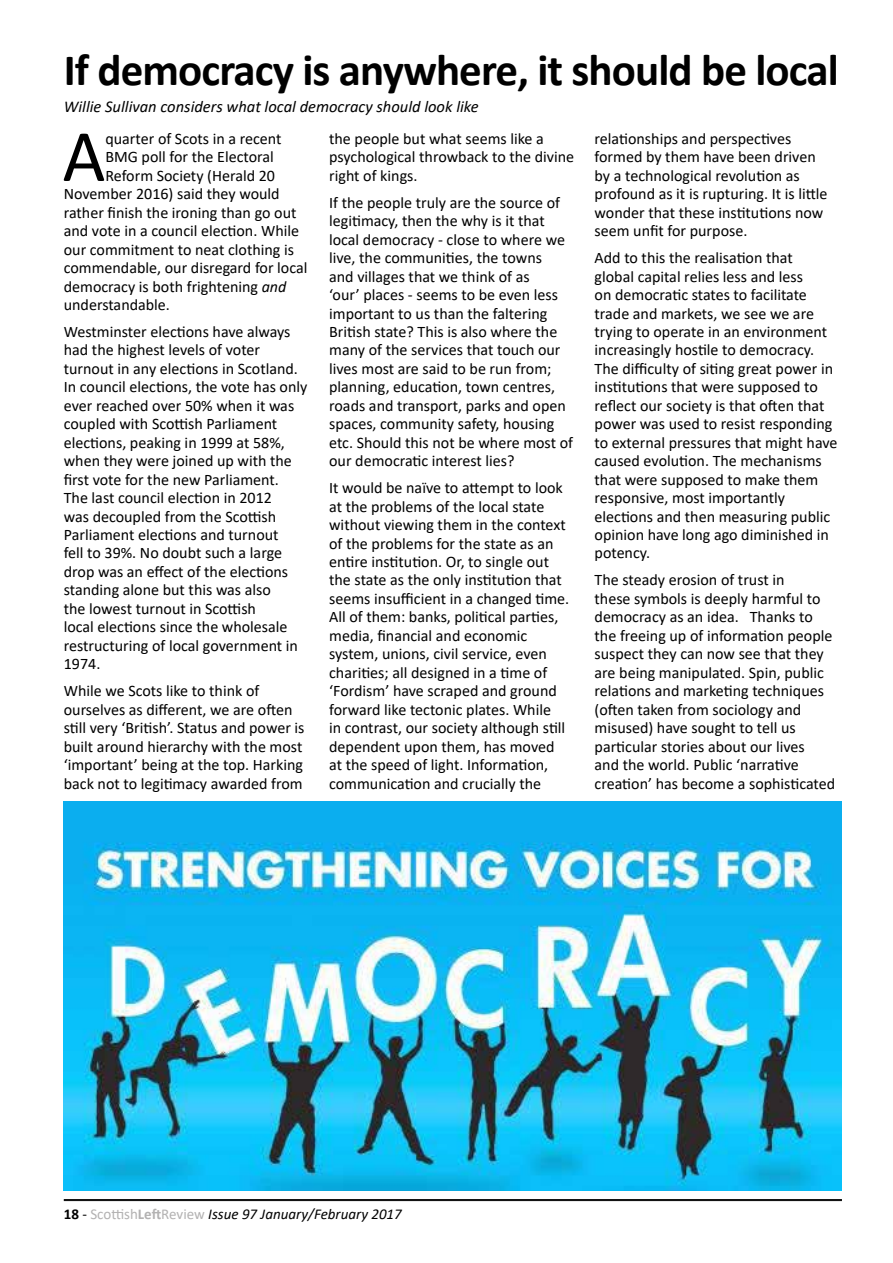
<style>
.page{position:relative;width:893px;height:1263px;background:#fff}
.page>*{position:absolute;margin:0;border:0;box-sizing:border-box;transform-origin:0 0}
.t1{font:74.25px "Calibri";color:#000}
.t2{font:700 45px "Calibri";letter-spacing:-.02em;color:#000}
.t3{font:italic 16.5px "Calibri";color:#000}
.t4{font:16.05px/18.5px "Calibri";color:#000}
.t5{font:italic 15px "Calibri";color:#000}
.s1{font-style:italic}
.s2{font-weight:700;font-style:normal}
.s3{font-style:normal}
.s4{font-style:normal;color:#b3b2b2}
.s5{font-weight:700;font-style:normal;color:#b3b2b2}
</style>
<div class="page">
<hr style="left:64px;top:1199px;width:778px;height:1px;background:#000">
<hr style="left:64px;top:1200px;width:778px;height:1px;background:#000">
<img style="left:64px;top:801px;width:778px;height:390px">
<h2 class="t2" style="left:64px;top:38px;width:777px">If democracy is anywhere, it should be local</h2>
<p class="t3" style="left:64px;top:95px;width:416px">Willie Sullivan considers what local democracy should look like</p>
<h1 class="t1" style="left:62px;top:105px;width:44px">A</h1>
<p class="t4" style="left:105px;top:129px;width:178px">quarter of Scots in a recent</p>
<p class="t4" style="left:329px;top:129px;width:247px">the people but what seems like a psychological throwback to the divine right of kings.</p>
<p class="t4" style="left:329px;top:193px;width:245px">If the people truly are the source of legitimacy, then the why is it that local democracy - close to where we live, the communities, the towns<br>and villages that we think of as<br>‘our’ places - seems to be even less important to us than the faltering British state? This is also where the many of the services that touch our lives most are said to be run from; planning, education, town centres, roads and transport, parks and open spaces, community safety, housing etc. Should this not be where most of our democratic interest lies?</p>
<p class="t4" style="left:329px;top:478px;width:242px">It would be naïve to attempt to look at the problems of the local state without viewing them in the context of the problems for the state as an entire institution. Or, to single out the state as the only institution that seems insufficient in a changed time.<br>All of them: banks, political parties, media, financial and economic system, unions, civil service, even charities; all designed in a time of ‘Fordism’ have scraped and ground forward like tectonic plates. While<br>in contrast, our society although still dependent upon them, has moved at the speed of light. Information, communication and crucially the</p>
<p class="t4" style="left:595px;top:129px;width:234px">relationships and perspectives formed by them have been driven by a technological revolution as profound as it is rupturing. It is little wonder that these institutions now seem unfit for purpose.</p>
<p class="t4" style="left:595px;top:248px;width:244px">Add to this the realisation that<br>global capital relies less and less<br>on democratic states to facilitate trade and markets, we see we are trying to operate in an environment increasingly hostile to democracy.<br>The difficulty of siting great power in institutions that were supposed to reflect our society is that often that power was used to resist responding to external pressures that might have caused evolution. The mechanisms that were supposed to make them responsive, most importantly elections and then measuring public opinion have long ago diminished in potency.</p>
<p class="t4" style="left:595px;top:570px;width:242px">The steady erosion of trust in<br>these symbols is deeply harmful to democracy as an idea. Thanks to the freeing up of information people suspect they can now see that they are being manipulated. Spin, public relations and marketing techniques (often taken from sociology and misused) have sought to tell us particular stories about our lives<br>and the world. Public ‘narrative creation’ has become a sophisticated</p>
<p class="t4" style="left:105px;top:147px;width:170px">BMG poll for the Electoral</p>
<p class="t4" style="left:105px;top:166px;width:171px">Reform Society (Herald 20</p>
<p class="t4" style="left:64px;top:184px;width:217px">November 2016) said they would</p>
<p class="t4" style="left:64px;top:203px;width:234px">rather finish the ironing than go out</p>
<p class="t4" style="left:64px;top:221px;width:237px">and vote in a council election. While</p>
<p class="t4" style="left:64px;top:240px;width:232px">our commitment to neat clothing is</p>
<p class="t4" style="left:64px;top:258px;width:245px">commendable, our disregard for local</p>
<p class="t4" style="left:64px;top:277px;width:224px">democracy is both frightening <span class="s1">and</span></p>
<p class="t4" style="left:64px;top:295px;width:108px">understandable.</p>
<p class="t4" style="left:64px;top:322px;width:245px">Westminster elections have always had the highest levels of voter turnout in any elections in Scotland.<br>In council elections, the vote has only ever reached over 50% when it was coupled with Scottish Parliament elections, peaking in 1999 at 58%, when they were joined up with the first vote for the new Parliament.<br>The last council election in 2012<br>was decoupled from the Scottish<br>Parliament elections and turnout<br>fell to 39%. No doubt such a large drop was an effect of the elections standing alone but this was also<br>the lowest turnout in Scottish<br>local elections since the wholesale restructuring of local government in<br>1974.</p>
<p class="t4" style="left:64px;top:681px;width:242px">While we Scots like to think of ourselves as different, we are often still very ‘British’. Status and power is built around hierarchy with the most ‘important’ being at the top. Harking back not to legitimacy awarded from</p>
<p class="t5" style="left:64px;top:1203px;width:340px"><span class="s2">18</span> <span class="s3">-</span> <span class="s4">Scottish</span><span class="s5">Left</span><span class="s4">Review</span> Issue 97 January/February 2017</p>
</div>
